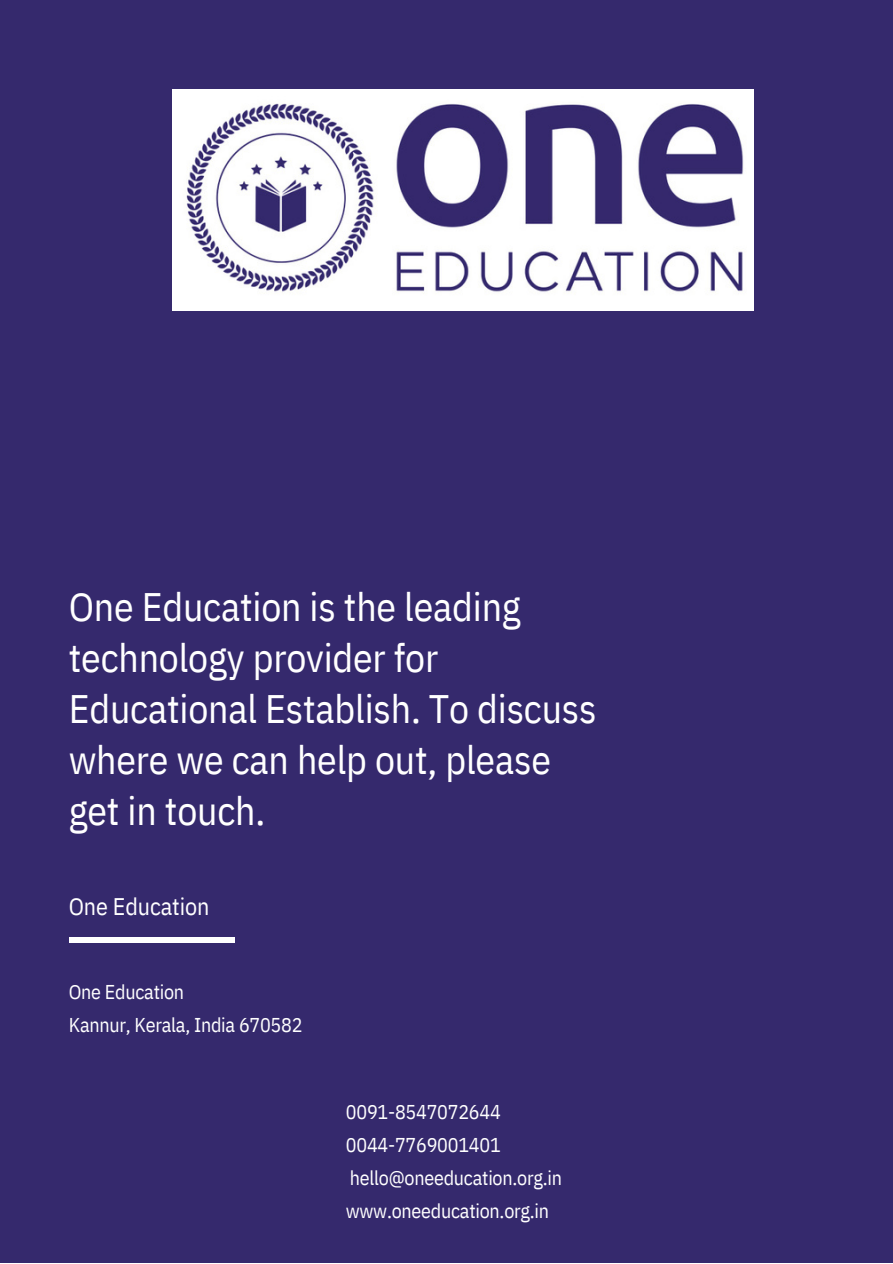
<style>
.page{position:relative;width:893px;height:1264px;background:#fff}
.page>*{position:absolute;margin:0;border:0;box-sizing:border-box;transform-origin:0 0}
.t1{font:39.75px/51px "IBM Plex Sans Cond";letter-spacing:-.005em;color:#fff}
.t2{font:24px "IBM Plex Sans Cond";letter-spacing:-.005em;color:#fff}
.t3{font:19.95px/33px "IBM Plex Sans Cond";letter-spacing:-.01em;color:#fff}
</style>
<div class="page">
<div style="left:0;top:0;width:892px;height:1262px;background:#35296d"></div>
<div style="left:69px;top:936px;width:165px;height:6px;background:#fff"></div>
<img style="left:172px;top:89px;width:581px;height:222px">
<p class="t1" style="left:69px;top:580px;width:529px">One Education is the leading technology provider for<br>Educational Establish. To discuss where we can help out, please get in touch.</p>
<p class="t2" style="left:69px;top:890px;width:142px">One Education</p>
<p class="t3" style="left:69px;top:974px;width:117px">One Education</p>
<p class="t3" style="left:69px;top:1007px;width:235px">Kannur, Kerala, India 670582</p>
<p class="t3" style="left:346px;top:1094px;width:156px">0091-8547072644</p>
<p class="t3" style="left:346px;top:1127px;width:156px">0044-7769001401</p>
<p class="t3" style="left:346px;top:1160px;width:217px">hello@oneeducation.org.in www.oneeducation.org.in</p>
</div>
